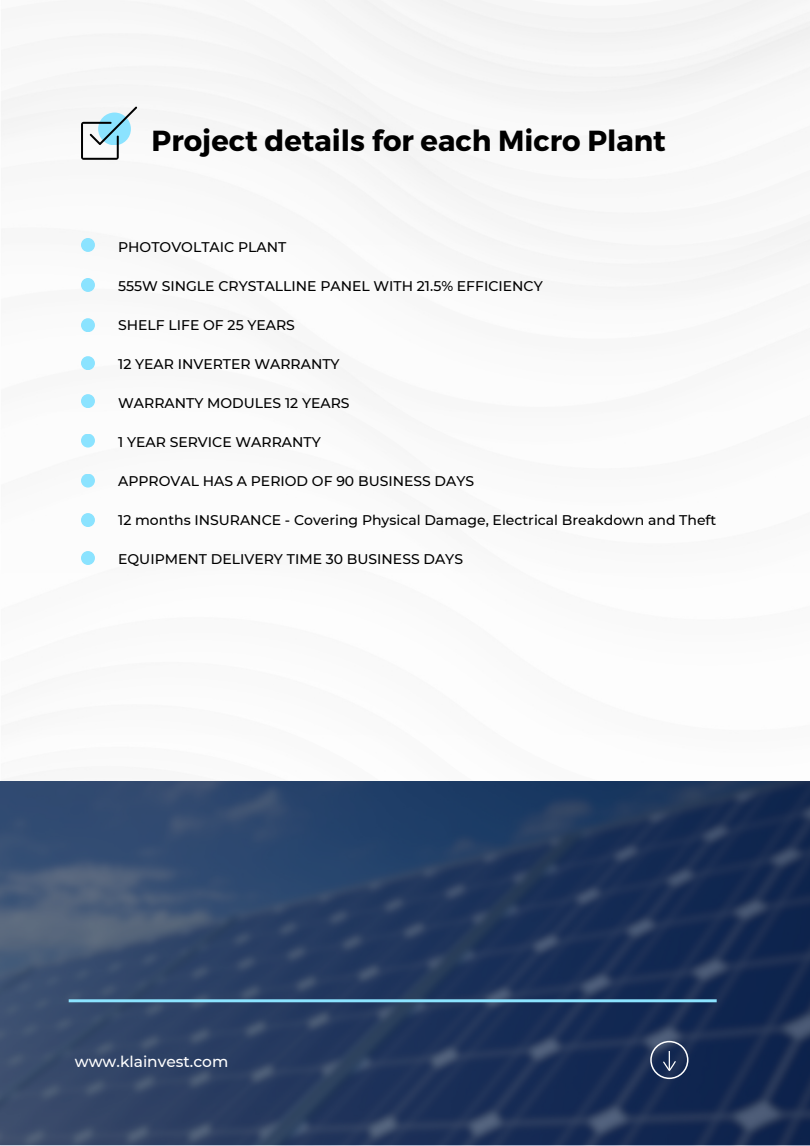
<style>
.page{position:relative;width:810px;height:1146px;background:#fff}
.page>*{position:absolute;margin:0;border:0;box-sizing:border-box;transform-origin:0 0}
.t1{font:700 29px "Montserrat";color:#000}
.t2{font:500 15.4px "Montserrat";color:#fff}
.t3{font:500 14px "Montserrat";color:#000}
</style>
<div class="page">
<img style="left:0;top:781px;width:810px;height:365px">
<hr style="left:69px;top:999px;width:648px;height:3px;background:#8be3ff">
<svg style="left:650px;top:1041px;width:38px;height:38px"></svg>
<svg style="left:81px;top:107px;width:56px;height:53px"></svg>
<div style="left:81px;top:238px;width:14px;height:14px;background:#8be3ff;border-radius:50%"></div>
<div style="left:81px;top:278px;width:14px;height:14px;background:#8be3ff;border-radius:50%"></div>
<div style="left:81px;top:318px;width:14px;height:14px;background:#8be3ff;border-radius:50%"></div>
<div style="left:81px;top:356px;width:14px;height:14px;background:#8be3ff;border-radius:50%"></div>
<div style="left:81px;top:394px;width:14px;height:14px;background:#8be3ff;border-radius:50%"></div>
<div style="left:81px;top:434px;width:14px;height:14px;background:#8be3ff;border-radius:50%"></div>
<div style="left:81px;top:474px;width:14px;height:14px;background:#8be3ff;border-radius:50%"></div>
<div style="left:81px;top:513px;width:14px;height:14px;background:#8be3ff;border-radius:50%"></div>
<div style="left:81px;top:551px;width:14px;height:14px;background:#8be3ff;border-radius:50%"></div>
<p class="t1" style="left:152px;top:122px;width:516px">Project details for each Micro Plant</p>
<p class="t3" style="left:118px;top:238px;width:170px">PHOTOVOLTAIC PLANT</p>
<p class="t3" style="left:118px;top:277px;width:426px">555W SINGLE CRYSTALLINE PANEL WITH 21.5% EFFICIENCY</p>
<p class="t3" style="left:118px;top:316px;width:178px">SHELF LIFE OF 25 YEARS</p>
<p class="t3" style="left:118px;top:355px;width:223px">12 YEAR INVERTER WARRANTY</p>
<p class="t3" style="left:118px;top:394px;width:233px">WARRANTY MODULES 12 YEARS</p>
<p class="t3" style="left:118px;top:433px;width:204px">1 YEAR SERVICE WARRANTY</p>
<p class="t3" style="left:118px;top:472px;width:358px">APPROVAL HAS A PERIOD OF 90 BUSINESS DAYS</p>
<p class="t3" style="left:118px;top:511px;width:600px">12 months INSURANCE - Covering Physical Damage, Electrical Breakdown and Theft</p>
<p class="t3" style="left:118px;top:550px;width:346px">EQUIPMENT DELIVERY TIME 30 BUSINESS DAYS</p>
<p class="t2" style="left:75px;top:1052px;width:155px">www.klainvest.com</p>
</div>
